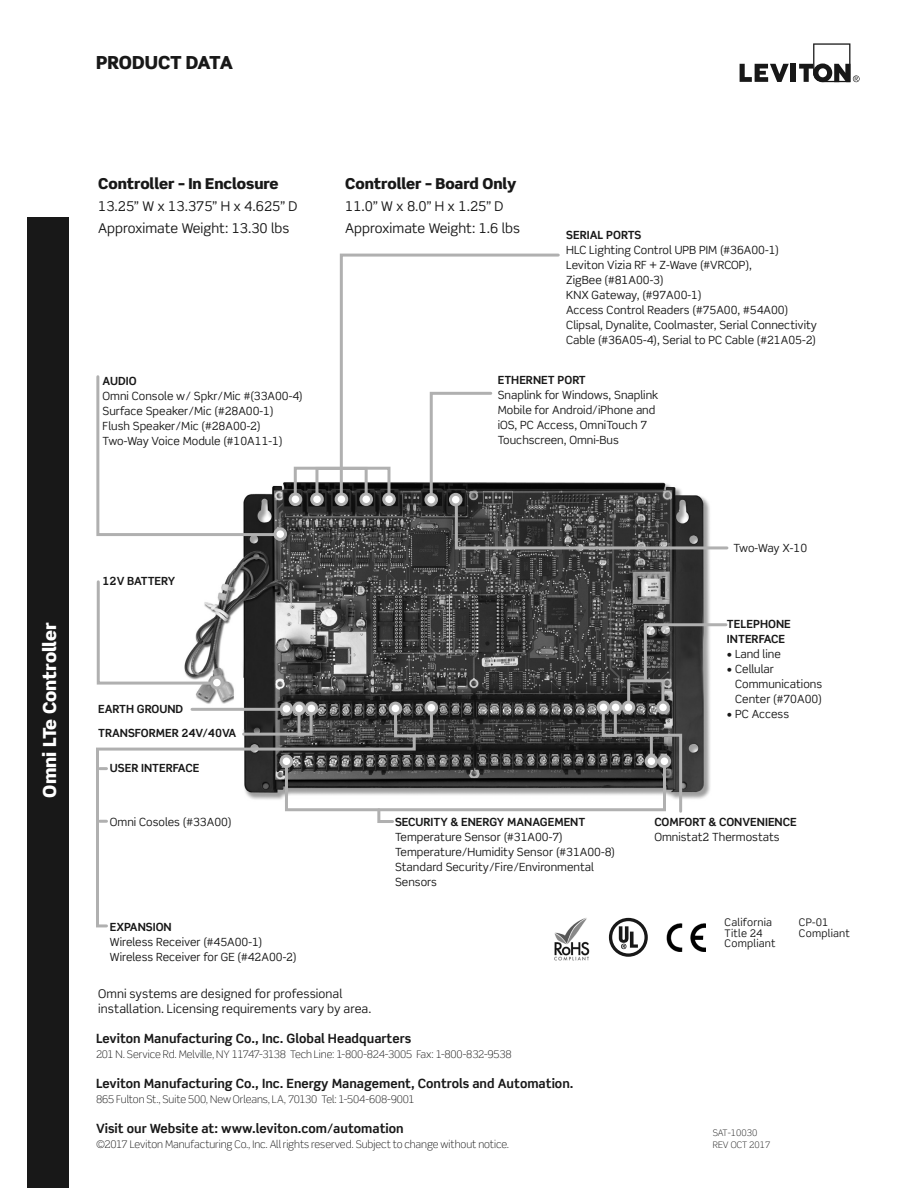
<style>
.page{position:relative;width:918px;height:1188px;background:#fff}
.page>*{position:absolute;margin:0;border:0;box-sizing:border-box;transform-origin:0 0}
.t1{font:900 18px "Scene Std";color:#fff}
.t2{font:900 18px "Scene Std";letter-spacing:-.02em;color:#181818}
.t3{font:900 15px "Scene Std";letter-spacing:-.005em;color:#181818}
.t4{font:13.5px "Scene Std";color:#181818}
.t5{font:700 12.75px "Scene Std";color:#181818}
.t6{font:12px/15px "Scene Std";letter-spacing:.005em;color:#181818}
.body{font:11.25px/15px "Scene Std";color:#181818}
.body-2{font:700 11.25px/15px "Scene Std";color:#181818}
.t7{font:300 10.5px "Scene Std";letter-spacing:-.01em;color:#181818}
.t8{font:10.5px "Scene Std";letter-spacing:.02em;color:#181818}
.t9{font:300 9px "Scene Std";color:#181818}
</style>
<div class="page">
<div style="left:27px;top:217px;width:42px;height:971px;background:#181818"></div>
<svg style="left:740px;top:64px;width:49px;height:18px"></svg>
<div style="left:791px;top:64px;width:5px;height:18px;background:#181818"></div>
<svg style="left:799px;top:43px;width:61px;height:39px"></svg>
<img style="left:190px;top:482px;width:520px;height:317px">
<div style="left:610px;top:702px;width:11px;height:11px;background:#fff;border-radius:50%"></div>
<div style="left:609px;top:701px;width:13px;height:13px;border:3px solid #b0b0b0;border-radius:50%"></div>
<div style="left:598px;top:702px;width:11px;height:11px;background:#fff;border-radius:50%"></div>
<div style="left:597px;top:701px;width:13px;height:13px;border:3px solid #b0b0b0;border-radius:50%"></div>
<svg style="left:96px;top:375px;width:187px;height:163px"></svg>
<div style="left:275px;top:529px;width:11px;height:10px;background:#fff;border-radius:50%"></div>
<div style="left:273px;top:527px;width:14px;height:14px;border:3px solid #b0b0b0;border-radius:50%"></div>
<svg style="left:428px;top:482px;width:301px;height:69px;background:#5c5c5c"></svg>
<div style="left:426px;top:494px;width:10px;height:11px;background:#fff;border-radius:50%"></div>
<div style="left:424px;top:493px;width:14px;height:13px;border:3px solid #b0b0b0;border-radius:50%"></div>
<svg style="left:339px;top:253px;width:222px;height:246px"></svg>
<svg style="left:292px;top:465px;width:100px;height:38px"></svg>
<div style="left:315px;top:467px;width:53px;height:30px;border:3px solid #b0b0b0"></div>
<div style="left:290px;top:494px;width:11px;height:11px;background:#fff;border-radius:50%"></div>
<div style="left:289px;top:492px;width:13px;height:14px;border:3px solid #b0b0b0;border-radius:50%"></div>
<div style="left:312px;top:494px;width:10px;height:11px;background:#fff;border-radius:50%"></div>
<div style="left:310px;top:492px;width:14px;height:14px;border:3px solid #b0b0b0;border-radius:50%"></div>
<div style="left:336px;top:494px;width:11px;height:11px;background:#fff;border-radius:50%"></div>
<div style="left:335px;top:492px;width:13px;height:14px;border:3px solid #b0b0b0;border-radius:50%"></div>
<div style="left:361px;top:494px;width:11px;height:11px;background:#fff;border-radius:50%"></div>
<div style="left:359px;top:492px;width:14px;height:14px;border:3px solid #b0b0b0;border-radius:50%"></div>
<div style="left:384px;top:494px;width:10px;height:11px;background:#fff;border-radius:50%"></div>
<div style="left:382px;top:492px;width:14px;height:14px;border:3px solid #b0b0b0;border-radius:50%"></div>
<svg style="left:96px;top:579px;width:124px;height:107px"></svg>
<div style="left:212px;top:677px;width:10px;height:11px;background:#fff;border-radius:50%"></div>
<div style="left:210px;top:676px;width:14px;height:13px;border:3px solid #b0b0b0;border-radius:50%"></div>
<hr style="left:192px;top:708px;width:94px;height:3px;background:#b0b0b0">
<div style="left:281px;top:704px;width:11px;height:10px;background:#fff;border-radius:50%"></div>
<div style="left:280px;top:702px;width:13px;height:14px;border:3px solid #b0b0b0;border-radius:50%"></div>
<div style="left:394px;top:710px;width:39px;height:27px;border:3px solid #b0b0b0"></div>
<div style="left:426px;top:702px;width:11px;height:11px;background:#fff;border-radius:50%"></div>
<div style="left:425px;top:701px;width:13px;height:14px;border:3px solid #b0b0b0;border-radius:50%"></div>
<div style="left:390px;top:703px;width:11px;height:11px;background:#fff;border-radius:50%"></div>
<div style="left:389px;top:702px;width:13px;height:13px;border:3px solid #b0b0b0;border-radius:50%"></div>
<svg style="left:96px;top:734px;width:187px;height:194px"></svg>
<svg style="left:100px;top:767px;width:6px;height:3px"></svg>
<svg style="left:100px;top:820px;width:6px;height:3px"></svg>
<div style="left:298px;top:709px;width:15px;height:27px;border:3px solid #b0b0b0"></div>
<hr style="left:244px;top:733px;width:61px;height:3px;background:#b0b0b0">
<div style="left:280px;top:754px;width:13px;height:14px;border:3px solid #b0b0b0;border-radius:50%"></div>
<div style="left:306px;top:703px;width:11px;height:11px;background:#fff;border-radius:50%"></div>
<div style="left:305px;top:702px;width:13px;height:13px;border:3px solid #b0b0b0;border-radius:50%"></div>
<div style="left:294px;top:703px;width:10px;height:11px;background:#fff;border-radius:50%"></div>
<div style="left:292px;top:702px;width:14px;height:13px;border:3px solid #b0b0b0;border-radius:50%"></div>
<div style="left:627px;top:679px;width:37px;height:27px;border:3px solid #b0b0b0"></div>
<div style="left:623px;top:702px;width:11px;height:11px;background:#fff;border-radius:50%"></div>
<div style="left:622px;top:701px;width:13px;height:13px;border:3px solid #b0b0b0;border-radius:50%"></div>
<div style="left:658px;top:702px;width:10px;height:11px;background:#fff;border-radius:50%"></div>
<div style="left:656px;top:701px;width:14px;height:13px;border:3px solid #b0b0b0;border-radius:50%"></div>
<svg style="left:642px;top:622px;width:86px;height:62px"></svg>
<div style="left:602px;top:710px;width:15px;height:27px;border:3px solid #b0b0b0"></div>
<svg style="left:283px;top:732px;width:401px;height:91px"></svg>
<hr style="left:650px;top:735px;width:3px;height:23px;background:#b0b0b0">
<div style="left:646px;top:756px;width:11px;height:11px;background:#fff;border-radius:50%"></div>
<div style="left:645px;top:754px;width:13px;height:14px;border:3px solid #b0b0b0;border-radius:50%"></div>
<img style="left:667px;top:924px;width:39px;height:28px">
<div style="left:609px;top:918px;width:39px;height:39px;border:3px solid #181818;border-radius:50%"></div>
<svg style="left:619px;top:926px;width:19px;height:23px"></svg>
<img style="left:554px;top:918px;width:36px;height:43px">
<p class="t2" style="left:96px;top:51px;width:138px">PRODUCT DATA</p>
<p class="t1" style="left:38px;top:798px;width:177px;rotate:-90deg">Omni LTe Controller</p>
<p class="t3" style="left:98px;top:174px;width:182px">Controller – In Enclosure</p>
<p class="t4" style="left:98px;top:198px;width:201px">13.25” W x 13.375” H x 4.625” D</p>
<p class="t4" style="left:98px;top:219px;width:193px">Approximate Weight: 13.30 lbs</p>
<p class="body-2" style="left:103px;top:374px;width:36px">AUDIO</p>
<p class="body" style="left:103px;top:389px;width:202px">Omni Console w/ Spkr/Mic #(33A00-4)</p>
<p class="body" style="left:103px;top:404px;width:172px">Surface Speaker/Mic (#28A00-1)</p>
<p class="body" style="left:103px;top:419px;width:160px">Flush Speaker/Mic (#28A00-2)</p>
<p class="body" style="left:103px;top:434px;width:181px">Two-Way Voice Module (#10A11-1)</p>
<p class="body-2" style="left:103px;top:573px;width:74px">12V BATTERY</p>
<p class="body-2" style="left:98px;top:702px;width:87px">EARTH GROUND</p>
<p class="body-2" style="left:98px;top:726px;width:140px">TRANSFORMER 24V/40VA</p>
<p class="body-2" style="left:110px;top:761px;width:91px">USER INTERFACE</p>
<p class="body" style="left:110px;top:814px;width:123px">Omni Cosoles (#33A00)</p>
<p class="body-2" style="left:110px;top:919px;width:63px">EXPANSION</p>
<p class="body" style="left:110px;top:934px;width:154px">Wireless Receiver (#45A00-1)</p>
<p class="body" style="left:110px;top:949px;width:188px">Wireless Receiver for GE (#42A00-2)</p>
<p class="t3" style="left:345px;top:174px;width:173px">Controller – Board Only</p>
<p class="t4" style="left:345px;top:198px;width:160px">11.0” W x 8.0” H x 1.25” D</p>
<p class="t4" style="left:345px;top:219px;width:176px">Approximate Weight: 1.6 lbs</p>
<p class="body-2" style="left:566px;top:227px;width:76px">SERIAL PORTS</p>
<p class="body" style="left:566px;top:242px;width:214px">HLC Lighting Control UPB PIM (#36A00-1)</p>
<p class="body" style="left:566px;top:257px;width:187px">Leviton Vizia RF + Z-Wave (#VRCOP),<br>ZigBee (#81A00-3)</p>
<p class="body" style="left:566px;top:287px;width:137px">KNX Gateway, (#97A00-1)</p>
<p class="body" style="left:566px;top:302px;width:224px">Access Control Readers (#75A00, #54A00)</p>
<p class="body" style="left:566px;top:317px;width:252px">Clipsal, Dynalite, Coolmaster, Serial Connectivity<br>Cable (#36A05-4), Serial to PC Cable (#21A05-2)</p>
<p class="body-2" style="left:498px;top:372px;width:90px">ETHERNET PORT</p>
<p class="body" style="left:498px;top:387px;width:162px">Snaplink for Windows, Snaplink<br>Mobile for Android/iPhone and iOS, PC Access, OmniTouch 7<br>Touchscreen, Omni-Bus</p>
<p class="body" style="left:733px;top:541px;width:75px">Two-Way X-10</p>
<p class="body-2" style="left:395px;top:814px;width:192px">SECURITY &amp; ENERGY MANAGEMENT</p>
<p class="body" style="left:395px;top:829px;width:169px">Temperature Sensor (#31A00-7)</p>
<p class="body" style="left:395px;top:844px;width:222px">Temperature/Humidity Sensor (#31A00-8)</p>
<p class="body" style="left:395px;top:859px;width:200px">Standard Security/Fire/Environmental<br>Sensors</p>
<p class="body-2" style="left:727px;top:616px;width:65px">TELEPHONE<br>INTERFACE</p>
<p class="body" style="left:727px;top:646px;width:55px">• Land line</p>
<p class="body" style="left:735px;top:661px;width:89px;text-indent:-8px">• Cellular<br>Communications<br>Center (#70A00)</p>
<p class="body" style="left:727px;top:706px;width:64px">• PC Access</p>
<p class="body-2" style="left:654px;top:814px;width:144px">COMFORT &amp; CONVENIENCE</p>
<p class="body" style="left:654px;top:829px;width:127px">Omnistat2 Thermostats</p>
<p class="t8" style="left:725px;top:916px;width:49px">California</p>
<p class="t8" style="left:725px;top:926px;width:39px">Title 24</p>
<p class="t8" style="left:725px;top:937px;width:52px">Compliant</p>
<p class="t8" style="left:799px;top:916px;width:31px">CP-01</p>
<p class="t8" style="left:799px;top:926px;width:52px">Compliant</p>
<p class="t6" style="left:98px;top:986px;width:275px">Omni systems are designed for professional installation. Licensing requirements vary by area.</p>
<p class="t5" style="left:96px;top:1030px;width:317px">Leviton Manufacturing Co., Inc. Global Headquarters</p>
<p class="t7" style="left:96px;top:1047px;width:417px">201 N. Service Rd. Melville, NY 11747-3138 Tech Line: 1-800-824-3005 Fax: 1-800-832-9538</p>
<p class="t5" style="left:96px;top:1075px;width:479px">Leviton Manufacturing Co., Inc. Energy Management, Controls and Automation.</p>
<p class="t7" style="left:96px;top:1092px;width:320px">865 Fulton St., Suite 500, New Orleans, LA, 70130 Tel: 1-504-608-9001</p>
<p class="t5" style="left:96px;top:1120px;width:309px">Visit our Website at: www.leviton.com/automation</p>
<p class="t7" style="left:96px;top:1137px;width:415px">©2017 Leviton Manufacturing Co., Inc. All rights reserved. Subject to change without notice.</p>
<p class="t9" style="left:713px;top:1127px;width:46px">SAT-10030</p>
<p class="t9" style="left:713px;top:1139px;width:59px">REV OCT 2017</p>
</div>
